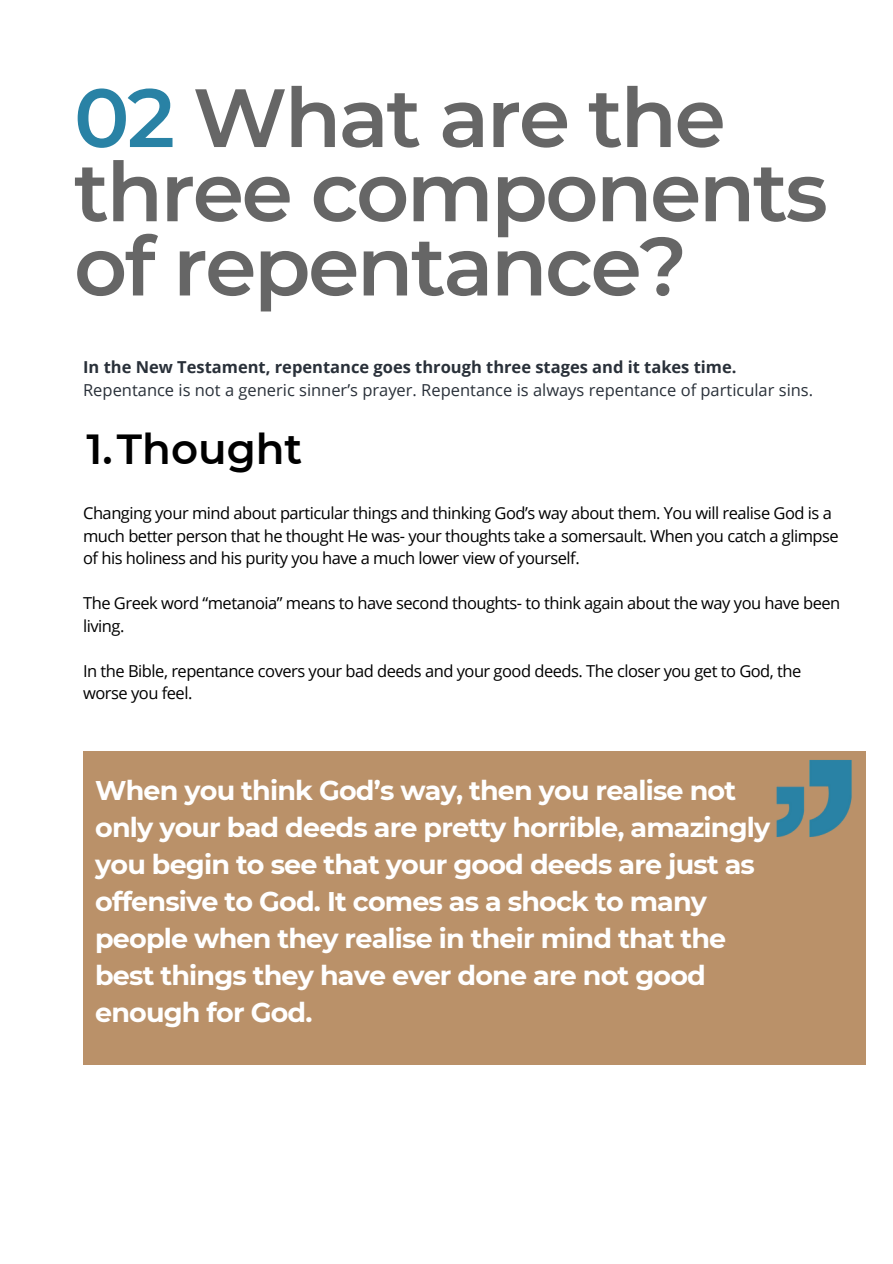
<style>
.page{position:relative;width:893px;height:1264px;background:#fff}
.page>*{position:absolute;margin:0;border:0;box-sizing:border-box;transform-origin:0 0}
.t1{font:600 82.5px/74.2px "Montserrat";letter-spacing:-.03em;color:#666}
.t2{font:600 42px "Montserrat";color:#000}
.t3{font:700 27px/37px "Montserrat";letter-spacing:-.03em;color:#fff}
.t4{font:16.5px/22.5px "Open Sans";letter-spacing:-.03em;color:#000}
.t5{font:16.5px "Open Sans";color:#293039}
.t6{font:700 16.5px "Open Sans";color:#293039}
.s1{color:#2982a5}
</style>
<div class="page">
<div style="left:83px;top:751px;width:782px;height:313px;background:#ba9169"></div>
<img style="left:776px;top:760px;width:76px;height:77px">
<p class="t1" style="left:74px;top:80px;width:755px"><span class="s1">02</span> What are the three components of repentance?</p>
<p class="t6" style="left:83px;top:356px;width:655px">In the New Testament, repentance goes through three stages and it takes time.</p>
<p class="t5" style="left:83px;top:378px;width:731px">Repentance is not a generic sinner’s prayer. Repentance is always repentance of particular sins.</p>
<p class="t2" style="left:87px;top:423px;width:217px">1.Thought</p>
<p class="t4" style="left:83px;top:501px;width:757px">Changing your mind about particular things and thinking God’s way about them. You will realise God is a much better person that he thought He was- your thoughts take a somersault. When you catch a glimpse of his holiness and his purity you have a much lower view of yourself.</p>
<p class="t4" style="left:83px;top:591px;width:758px">The Greek word “metanoia” means to have second thoughts- to think again about the way you have been living.</p>
<p class="t4" style="left:83px;top:659px;width:719px">In the Bible, repentance covers your bad deeds and your good deeds. The closer you get to God, the worse you feel.</p>
<p class="t3" style="left:95px;top:771px;width:676px">When you think God’s way, then you realise not only your bad deeds are pretty horrible, amazingly you begin to see that your good deeds are just as offensive to God. It comes as a shock to many people when they realise in their mind that the best things they have ever done are not good enough for God.</p>
</div>
